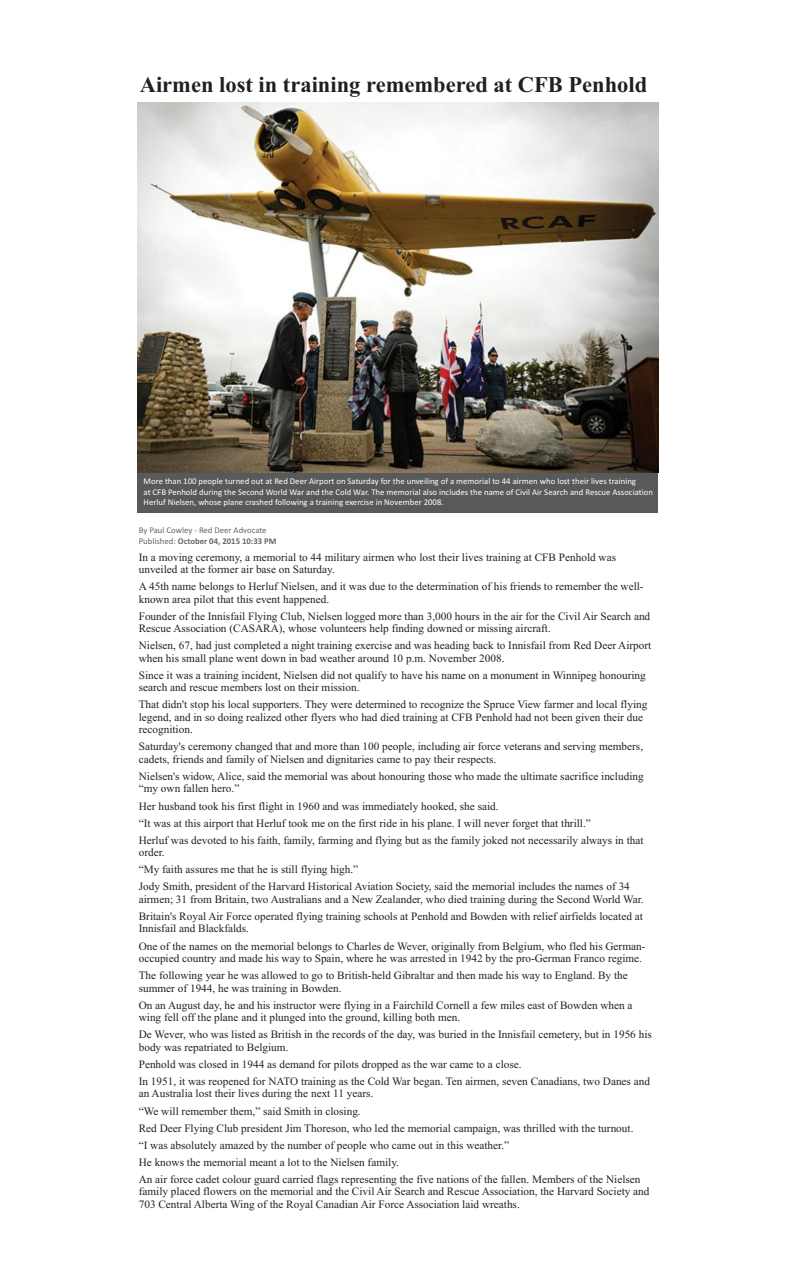
<style>
.page{position:relative;width:788px;height:1283px;background:#fff}
.page>*{position:absolute;margin:0;border:0;box-sizing:border-box;transform-origin:0 0}
.t1{font:700 22.5px "Times New Roman";color:#231f20}
.t2{font:11.25px/17.1px "Times New Roman";color:#231f20}
.t3{font:8.75px/10.6px "Calibri";color:#fff}
.t4{font:8.75px/10.6px "Calibri";color:#666}
.s1{font-weight:700}
</style>
<div class="page">
<div style="left:137px;top:472px;width:520px;height:40px;background:#58595b"></div>
<img style="left:137px;top:103px;width:521px;height:369px">
<h1 class="t1" style="left:140px;top:77px;width:509px">Airmen lost in training remembered at CFB Penhold</h1>
<p class="t3" style="left:144px;top:476px;width:510px">More than 100 people turned out at Red Deer Airport on Saturday for the unveiling of a memorial to 44 airmen who lost their lives training<br>at CFB Penhold during the Second World War and the Cold War. The memorial also includes the name of Civil Air Search and Rescue Association<br>Herluf Nielsen, whose plane crashed following a training exercise in November 2008.</p>
<p class="t4" style="left:139px;top:525px;width:139px">By Paul Cowley - Red Deer Advocate<br>Published: <span class="s1">October 04, 2015 10:33 PM</span></p>
<p class="t2" style="left:139px;top:551px;width:479px;line-height:12.5px">In a moving ceremony, a memorial to 44 military airmen who lost their lives training at CFB Penhold was unveiled at the former air base on Saturday.</p>
<p class="t2" style="left:139px;top:581px;width:506px;line-height:12.5px">A 45th name belongs to Herluf Nielsen, and it was due to the determination of his friends to remember the well&shy;known area pilot that this event happened.</p>
<p class="t2" style="left:139px;top:611px;width:513px;line-height:12.5px">Founder of the Innisfail Flying Club, Nielsen logged more than 3,000 hours in the air for the Civil Air Search and<br>Rescue Association (CASARA), whose volunteers help finding downed or missing aircraft.</p>
<p class="t2" style="left:139px;top:640px;width:514px;line-height:12.5px">Nielsen, 67, had just completed a night training exercise and was heading back to Innisfail from Red Deer Airport when his small plane went down in bad weather around 10 p.m. November 2008.</p>
<p class="t2" style="left:139px;top:670px;width:508px;line-height:12.5px">Since it was a training incident, Nielsen did not qualify to have his name on a monument in Winnipeg honouring search and rescue members lost on their mission.</p>
<p class="t2" style="left:139px;top:699px;width:510px;line-height:12.5px">That didn't stop his local supporters. They were determined to recognize the Spruce View farmer and local flying legend, and in so doing realized other flyers who had died training at CFB Penhold had not been given their due recognition.</p>
<p class="t2" style="left:139px;top:741px;width:506px;line-height:12.5px">Saturday's ceremony changed that and more than 100 people, including air force veterans and serving members, cadets, friends and family of Nielsen and dignitaries came to pay their respects.</p>
<p class="t2" style="left:139px;top:771px;width:506px;line-height:12.5px">Nielsen's widow, Alice, said the memorial was about honouring those who made the ultimate sacrifice including “my own fallen hero.”</p>
<p class="t2" style="left:139px;top:798px;width:506px">Her husband took his first flight in 1960 and was immediately hooked, she said.<br>“It was at this airport that Herluf took me on the first ride in his plane. I will never forget that thrill.”<br>Herluf was devoted to his faith, family, farming and flying but as the family joked not necessarily always in that</p>
<p class="t2" style="left:139px;top:845px;width:492px">order.<br>“My faith assures me that he is still flying high.”<br>Jody Smith, president of the Harvard Historical Aviation Society, said the memorial includes the names of 34</p>
<p class="t2" style="left:139px;top:891px;width:506px">airmen; 31 from Britain, two Australians and a New Zealander, who died training during the Second World War.<br>Britain's Royal Air Force operated flying training schools at Penhold and Bowden with relief airfields located at</p>
<p class="t2" style="left:139px;top:921px;width:508px">Innisfail and Blackfalds.<br>One of the names on the memorial belongs to Charles de Wever, originally from Belgium, who fled his German-</p>
<p class="t2" style="left:139px;top:950px;width:505px">occupied country and made his way to Spain, where he was arrested in 1942 by the pro-German Franco regime.<br>The following year he was allowed to go to British-held Gibraltar and then made his way to England. By the</p>
<p class="t2" style="left:139px;top:980px;width:495px">summer of 1944, he was training in Bowden.<br>On an August day, he and his instructor were flying in a Fairchild Cornell a few miles east of Bowden when a</p>
<p class="t2" style="left:139px;top:1010px;width:514px">wing fell off the plane and it plunged into the ground, killing both men.<br>De Wever, who was listed as British in the records of the day, was buried in the Innisfail cemetery, but in 1956 his</p>
<p class="t2" style="left:139px;top:1039px;width:513px">body was repatriated to Belgium.<br>Penhold was closed in 1944 as demand for pilots dropped as the war came to a close.<br>In 1951, it was reopened for NATO training as the Cold War began. Ten airmen, seven Canadians, two Danes and</p>
<p class="t2" style="left:139px;top:1086px;width:503px">an Australia lost their lives during the next 11 years.<br>“We will remember them,” said Smith in closing.<br>Red Deer Flying Club president Jim Thoreson, who led the memorial campaign, was thrilled with the turnout. “I was absolutely amazed by the number of people who came out in this weather.”<br>He knows the memorial meant a lot to the Nielsen family.<br>An air force cadet colour guard carried flags representing the five nations of the fallen. Members of the Nielsen</p>
<p class="t2" style="left:139px;top:1186px;width:512px;line-height:12.5px">family placed flowers on the memorial and the Civil Air Search and Rescue Association, the Harvard Society and<br>703 Central Alberta Wing of the Royal Canadian Air Force Association laid wreaths.</p>
</div>
